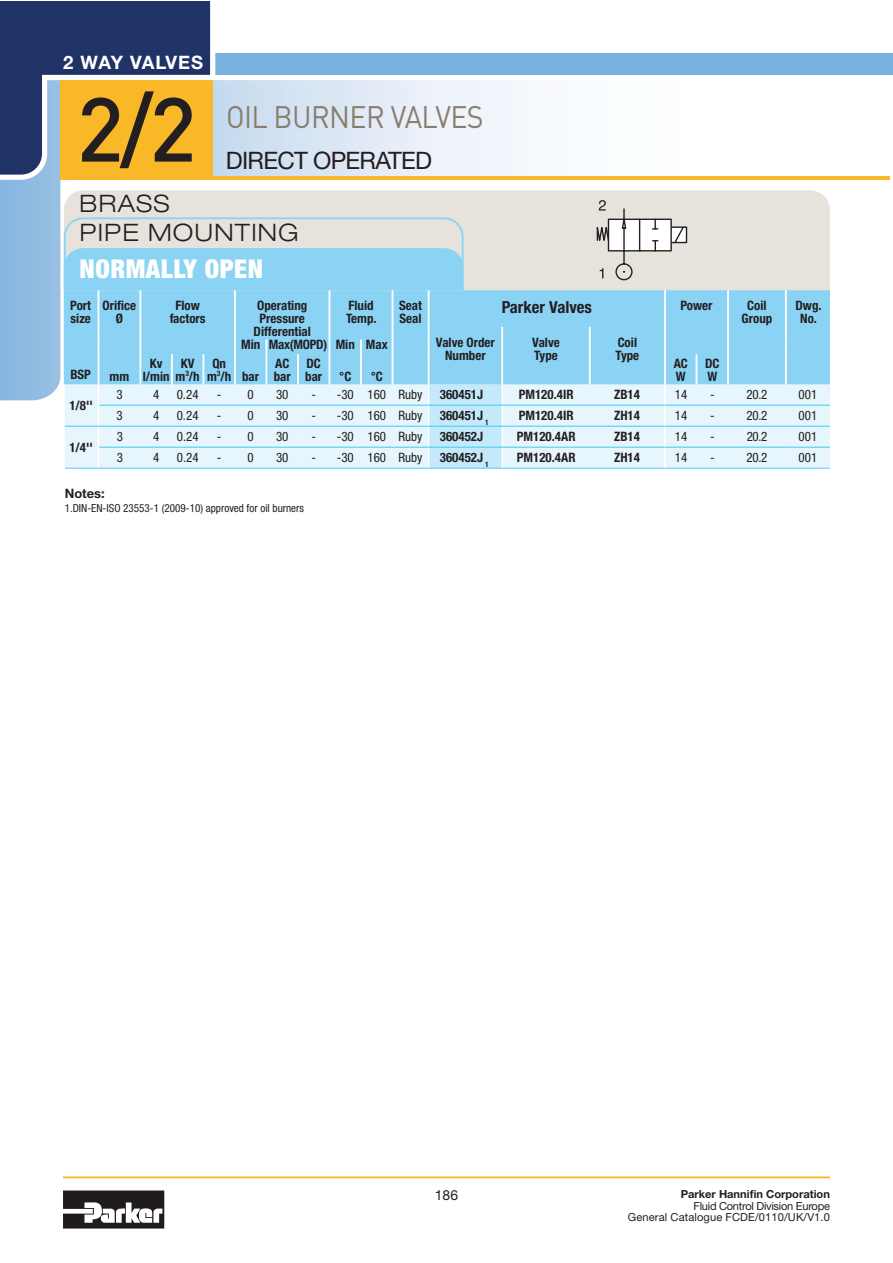
<style>
.page{position:relative;width:893px;height:1263px;background:#fff}
.page>*{position:absolute;margin:0;border:0;box-sizing:border-box;transform-origin:0 0}
.t1{font:500 89.4px "DINOT";color:#231f20}
.t2{font:30.75px "DINOT";letter-spacing:-.02em;color:#887e6e;scale:.93 1}
.t3{font:900 condensed 25.95px "Helvetica Neue LT Std";letter-spacing:.02em;color:#fff}
.t4{font:300 expanded 24.15px "Helvetica Neue LT Std";letter-spacing:.05em;color:#231f20}
.t5{font:24.15px "Helvetica Neue LT Std";letter-spacing:-.03em;color:#231f20}
.t6{font:700 18.45px "Helvetica Neue LT Std";letter-spacing:.03em;color:#fff}
.t7{font:700 condensed 16.65px "Helvetica Neue LT Std";color:#231f20}
.t8{font:13.95px "Helvetica Neue LT Std";color:#231f20}
.t9{font:700 condensed 12.9px/12.9px "Helvetica Neue LT Std";color:#231f20}
.t10{font:condensed 12.9px "Helvetica Neue LT Std";color:#231f20}
.t11{font:700 12.9px "Helvetica Neue LT Std";color:#231f20}
.t12{font:11.1px/11.1px "Helvetica Neue LT Std";letter-spacing:-.005em;color:#231f20;text-align:right}
.t13{font:condensed 11.1px "Helvetica Neue LT Std";color:#231f20}
.t14{font:700 11.1px "Helvetica Neue LT Std";color:#231f20}
</style>
<div class="page">
<hr style="left:63px;top:1177px;width:767px;height:1px;background:#f8b828">
<svg style="left:63px;top:1191px;width:101px;height:38px"></svg>
<svg style="left:0;top:80px;width:521px;height:320px"></svg>
<div style="left:210px;top:54px;width:682px;height:21px;background:#7ab2df"></div>
<svg style="left:0;top:1px;width:218px;height:181px;background:#415480"></svg>
<hr style="left:207px;top:176px;width:683px;height:4px;background:#f8b828">
<div style="left:60px;top:80px;width:153px;height:100px;background:#f8b828"></div>
<div style="left:64px;top:290px;width:766px;height:95px;background:#8bd3f5"></div>
<hr style="left:328px;top:290px;width:2px;height:37px;background:#fff">
<hr style="left:391px;top:290px;width:2px;height:37px;background:#fff">
<svg style="left:427px;top:327px;width:2px;height:27px"></svg>
<hr style="left:427px;top:354px;width:2px;height:31px;background:#fff">
<svg style="left:664px;top:327px;width:2px;height:27px"></svg>
<svg style="left:265px;top:340px;width:2px;height:14px"></svg>
<svg style="left:328px;top:327px;width:2px;height:27px"></svg>
<svg style="left:360px;top:340px;width:2px;height:14px"></svg>
<svg style="left:391px;top:327px;width:2px;height:27px"></svg>
<hr style="left:139px;top:354px;width:2px;height:31px;background:#fff">
<hr style="left:171px;top:354px;width:2px;height:31px;background:#fff">
<hr style="left:202px;top:354px;width:2px;height:31px;background:#fff">
<hr style="left:234px;top:354px;width:2px;height:31px;background:#fff">
<hr style="left:265px;top:354px;width:2px;height:31px;background:#fff">
<hr style="left:297px;top:354px;width:2px;height:31px;background:#fff">
<hr style="left:328px;top:354px;width:2px;height:31px;background:#fff">
<hr style="left:360px;top:354px;width:2px;height:31px;background:#fff">
<hr style="left:391px;top:354px;width:2px;height:31px;background:#fff">
<hr style="left:664px;top:354px;width:2px;height:31px;background:#fff">
<hr style="left:695px;top:354px;width:2px;height:31px;background:#fff">
<hr style="left:139px;top:290px;width:2px;height:37px;background:#fff">
<hr style="left:234px;top:290px;width:2px;height:37px;background:#fff">
<svg style="left:139px;top:327px;width:2px;height:27px"></svg>
<svg style="left:234px;top:327px;width:2px;height:27px"></svg>
<hr style="left:427px;top:290px;width:2px;height:37px;background:#fff">
<hr style="left:664px;top:290px;width:2px;height:37px;background:#fff">
<svg style="left:501px;top:327px;width:2px;height:27px"></svg>
<svg style="left:588px;top:327px;width:2px;height:27px"></svg>
<hr style="left:501px;top:354px;width:2px;height:31px;background:#fff">
<hr style="left:588px;top:354px;width:2px;height:31px;background:#fff">
<hr style="left:98px;top:290px;width:1px;height:37px;background:#fff">
<svg style="left:98px;top:327px;width:1px;height:27px"></svg>
<hr style="left:727px;top:290px;width:2px;height:37px;background:#fff">
<hr style="left:784px;top:290px;width:2px;height:37px;background:#fff">
<svg style="left:727px;top:327px;width:2px;height:27px"></svg>
<svg style="left:784px;top:327px;width:2px;height:27px"></svg>
<hr style="left:727px;top:354px;width:2px;height:31px;background:#fff">
<hr style="left:784px;top:354px;width:2px;height:31px;background:#fff">
<hr style="left:63px;top:385px;width:2px;height:20px;background:#fff">
<hr style="left:98px;top:354px;width:1px;height:31px;background:#fff">
<svg style="left:64px;top:385px;width:766px;height:84px;background:#dcf2fc"></svg>
<div style="left:64px;top:190px;width:766px;height:100px;background:#e8e2dc"></div>
<svg style="left:63px;top:216px;width:401px;height:75px;background:#b1d9ea"></svg>
<div style="left:670px;top:226px;width:17px;height:17px;border:1px solid #231f20"></div>
<svg style="left:595px;top:200px;width:90px;height:81px"></svg>
<h3 class="t6" style="left:63px;top:51px;width:142px">2 WAY VALVES</h3>
<h1 class="t1" style="left:76px;top:78px;width:122px">2/2</h1>
<h3 class="t4" style="left:80px;top:190px;width:92px">BRASS</h3>
<h2 class="t2" style="left:226px;top:99px;width:279px">OIL BURNER VALVES</h2>
<h3 class="t5" style="left:226px;top:152px;width:208px">DIRECT OPERATED</h3>
<h3 class="t4" style="left:80px;top:219px;width:221px">PIPE MOUNTING</h3>
<h3 class="t3" style="left:80px;top:254px;width:185px">NORMALLY OPEN</h3>
<p class="t9" style="left:70px;top:300px;width:22px">Port size</p>
<p class="t9" style="left:103px;top:300px;width:35px;text-align:center">Orifice<br>Ø</p>
<p class="t9" style="left:170px;top:300px;width:37px;text-align:center">Flow factors</p>
<p class="t9" style="left:253px;top:300px;width:59px;text-align:center">Operating<br>Pressure<br>Differential</p>
<p class="t9" style="left:346px;top:300px;width:32px">Fluid<br>Temp.</p>
<p class="t9" style="left:399px;top:300px;width:24px">Seat<br>Seal</p>
<p class="t7" style="left:501px;top:301px;width:92px">Parker Valves</p>
<p class="t9" style="left:680px;top:300px;width:34px">Power</p>
<p class="t9" style="left:741px;top:300px;width:32px;text-align:center">Coil<br>Group</p>
<p class="t9" style="left:795px;top:300px;width:28px;text-align:center">Dwg.<br>No.</p>
<p class="t9" style="left:436px;top:337px;width:61px;text-align:center">Valve Order<br>Number</p>
<p class="t9" style="left:532px;top:337px;width:29px">Valve<br>Type</p>
<p class="t9" style="left:615px;top:337px;width:25px">Coil<br>Type</p>
<p class="t9" style="left:241px;top:339px;width:148px">Min Max(MOPD) Min Max</p>
<p class="t9" style="left:143px;top:358px;width:28px;text-align:center">Kv l/min</p>
<p class="t9" style="left:175px;top:358px;width:26px;text-align:center">KV m<sup>3</sup>/h</p>
<p class="t9" style="left:207px;top:358px;width:54px;text-indent:5px">Qn<br>m<sup>3</sup>/h bar</p>
<p class="t9" style="left:274px;top:358px;width:19px">AC bar</p>
<p class="t9" style="left:305px;top:358px;width:19px">DC bar</p>
<p class="t9" style="left:673px;top:358px;width:16px">AC<br>W</p>
<p class="t9" style="left:705px;top:358px;width:16px">DC<br>W</p>
<p class="t9" style="left:70px;top:369px;width:22px">BSP</p>
<p class="t9" style="left:110px;top:371px;width:21px">mm</p>
<p class="t9" style="left:339px;top:371px;width:14px">°C</p>
<p class="t9" style="left:370px;top:371px;width:14px">°C</p>
<p class="t9" style="left:69px;top:400px;width:25px">1/8''</p>
<p class="t9" style="left:69px;top:442px;width:25px">1/4''</p>
<p class="t10" style="left:117px;top:390px;width:8px">3</p>
<p class="t10" style="left:153px;top:390px;width:8px">4</p>
<p class="t10" style="left:177px;top:390px;width:23px">0.24</p>
<p class="t10" style="left:217px;top:390px;width:38px">- 0</p>
<p class="t10" style="left:276px;top:390px;width:14px">30</p>
<p class="t10" style="left:311px;top:390px;width:112px">- -30 160 Ruby</p>
<p class="t9" style="left:440px;top:389px;width:45px">360451J</p>
<p class="t9" style="left:518px;top:389px;width:56px">PM120.4IR</p>
<p class="t9" style="left:614px;top:389px;width:27px">ZB14</p>
<p class="t10" style="left:675px;top:390px;width:14px">14</p>
<p class="t10" style="left:710px;top:390px;width:6px">-</p>
<p class="t10" style="left:746px;top:390px;width:22px">20.2</p>
<p class="t10" style="left:798px;top:390px;width:20px">001</p>
<p class="t10" style="left:117px;top:411px;width:8px">3</p>
<p class="t10" style="left:153px;top:411px;width:8px">4</p>
<p class="t10" style="left:177px;top:411px;width:23px">0.24</p>
<p class="t10" style="left:217px;top:411px;width:38px">- 0</p>
<p class="t10" style="left:276px;top:411px;width:14px">30</p>
<p class="t10" style="left:311px;top:411px;width:112px">- -30 160 Ruby</p>
<p class="t9" style="left:440px;top:410px;width:50px">360451J <sub>1</sub></p>
<p class="t9" style="left:518px;top:410px;width:56px">PM120.4IR</p>
<p class="t9" style="left:614px;top:410px;width:27px">ZH14</p>
<p class="t10" style="left:675px;top:411px;width:14px">14</p>
<p class="t10" style="left:710px;top:411px;width:6px">-</p>
<p class="t10" style="left:746px;top:411px;width:22px">20.2</p>
<p class="t10" style="left:798px;top:411px;width:20px">001</p>
<p class="t10" style="left:117px;top:432px;width:8px">3</p>
<p class="t10" style="left:153px;top:432px;width:8px">4</p>
<p class="t10" style="left:177px;top:432px;width:23px">0.24</p>
<p class="t10" style="left:217px;top:432px;width:38px">- 0</p>
<p class="t10" style="left:276px;top:432px;width:14px">30</p>
<p class="t10" style="left:311px;top:432px;width:112px">- -30 160 Ruby</p>
<p class="t9" style="left:440px;top:431px;width:45px">360452J</p>
<p class="t9" style="left:517px;top:431px;width:60px">PM120.4AR</p>
<p class="t9" style="left:614px;top:431px;width:27px">ZB14</p>
<p class="t10" style="left:675px;top:432px;width:14px">14</p>
<p class="t10" style="left:710px;top:432px;width:6px">-</p>
<p class="t10" style="left:746px;top:432px;width:22px">20.2</p>
<p class="t10" style="left:798px;top:432px;width:20px">001</p>
<p class="t10" style="left:117px;top:453px;width:8px">3</p>
<p class="t10" style="left:153px;top:453px;width:8px">4</p>
<p class="t10" style="left:177px;top:453px;width:23px">0.24</p>
<p class="t10" style="left:217px;top:453px;width:38px">- 0</p>
<p class="t10" style="left:276px;top:453px;width:14px">30</p>
<p class="t10" style="left:311px;top:453px;width:112px">- -30 160 Ruby</p>
<p class="t9" style="left:440px;top:452px;width:50px">360452J <sub>1</sub></p>
<p class="t9" style="left:517px;top:452px;width:60px">PM120.4AR</p>
<p class="t9" style="left:614px;top:452px;width:27px">ZH14</p>
<p class="t10" style="left:675px;top:453px;width:14px">14</p>
<p class="t10" style="left:710px;top:453px;width:6px">-</p>
<p class="t10" style="left:746px;top:453px;width:22px">20.2</p>
<p class="t10" style="left:798px;top:453px;width:20px">001</p>
<p class="t11" style="left:65px;top:486px;width:42px">Notes:</p>
<p class="t13" style="left:65px;top:504px;width:241px">1.DIN-EN-ISO 23553-1 (2009-10) approved for oil burners</p>
<p class="t8" style="left:435px;top:1190px;width:25px">186</p>
<p class="t14" style="left:680px;top:1188px;width:151px">Parker Hannifin Corporation</p>
<p class="t12" style="left:628px;top:1201px;width:203px">Fluid Control Division Europe<br>General Catalogue FCDE/0110/UK/V1.0</p>
</div>
